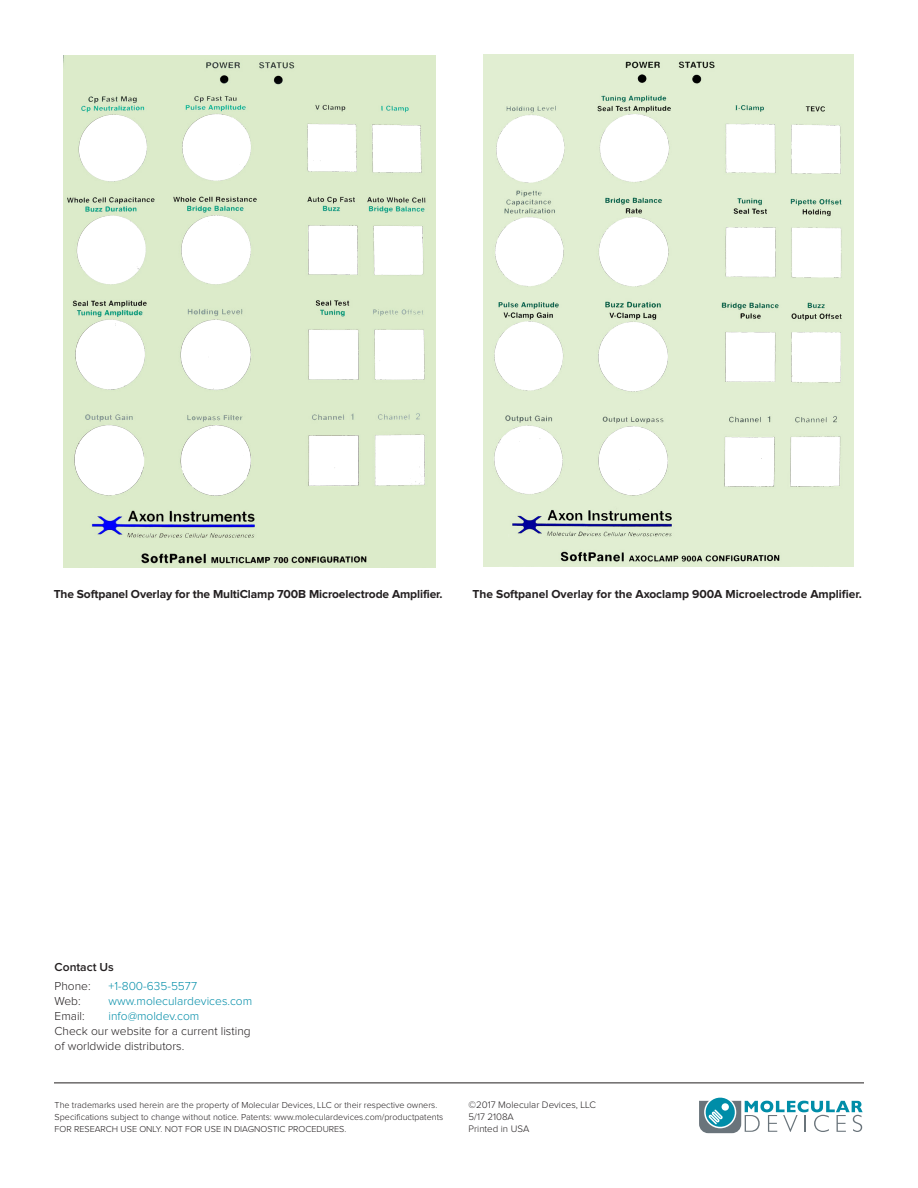
<style>
.page{position:relative;width:918px;height:1188px;background:#fff}
.page>*{position:absolute;margin:0;border:0;box-sizing:border-box;transform-origin:0 0}
.Figure_copy{font:700 12px "Proxima Nova";letter-spacing:-.01em;color:#231f20}
.Phone_Web_Email_Info{font:300 12px/15px "Proxima Nova";color:#231f20}
.Phone_Web_Email_Info-2{font:300 12px "Proxima Nova";color:#008da8}
.Contact_Us{font:600 12px "Proxima Nova";color:#231f20}
.Copyright_info{font:300 9.75px/12px "Proxima Nova";color:#231f20}
.Trademark_copy{font:300 9px/12px "Proxima Nova";color:#231f20}
</style>
<div class="page">
<svg style="left:699px;top:1097px;width:164px;height:36px"></svg>
<hr style="left:54px;top:1083px;width:810px;height:1px;background:#231f20">
<img style="left:483px;top:54px;width:370px;height:513px">
<img style="left:64px;top:56px;width:371px;height:512px">
<p class="Figure_copy" style="left:54px;top:587px;width:390px">The Softpanel Overlay for the MultiClamp 700B Microelectrode Amplifier.</p>
<p class="Figure_copy" style="left:472px;top:587px;width:391px">The Softpanel Overlay for the Axoclamp 900A Microelectrode Amplifier.</p>
<p class="Contact_Us" style="left:55px;top:960px;width:61px">Contact Us</p>
<p class="Phone_Web_Email_Info" style="left:55px;top:979px;width:38px">Phone:</p>
<p class="Phone_Web_Email_Info-2" style="left:109px;top:980px;width:90px">+1-800-635-5577</p>
<p class="Phone_Web_Email_Info" style="left:55px;top:994px;width:28px">Web:</p>
<p class="Phone_Web_Email_Info-2" style="left:109px;top:995px;width:145px">www.moleculardevices.com</p>
<p class="Phone_Web_Email_Info" style="left:55px;top:1009px;width:32px">Email:</p>
<p class="Phone_Web_Email_Info-2" style="left:109px;top:1010px;width:92px">info@moldev.com</p>
<p class="Phone_Web_Email_Info" style="left:55px;top:1024px;width:198px">Check our website for a current listing of worldwide distributors.</p>
<p class="Trademark_copy" style="left:55px;top:1099px;width:390px">The trademarks used herein are the property of Molecular Devices, LLC or their respective owners.<br>Specifications subject to change without notice. Patents: www.moleculardevices.com/productpatents<br>FOR RESEARCH USE ONLY. NOT FOR USE IN DIAGNOSTIC PROCEDURES.</p>
<p class="Copyright_info" style="left:469px;top:1099px;width:129px">©2017 Molecular Devices, LLC<br>5/17 2108A</p>
<p class="Copyright_info" style="left:469px;top:1123px;width:62px">Printed in USA</p>
</div>
